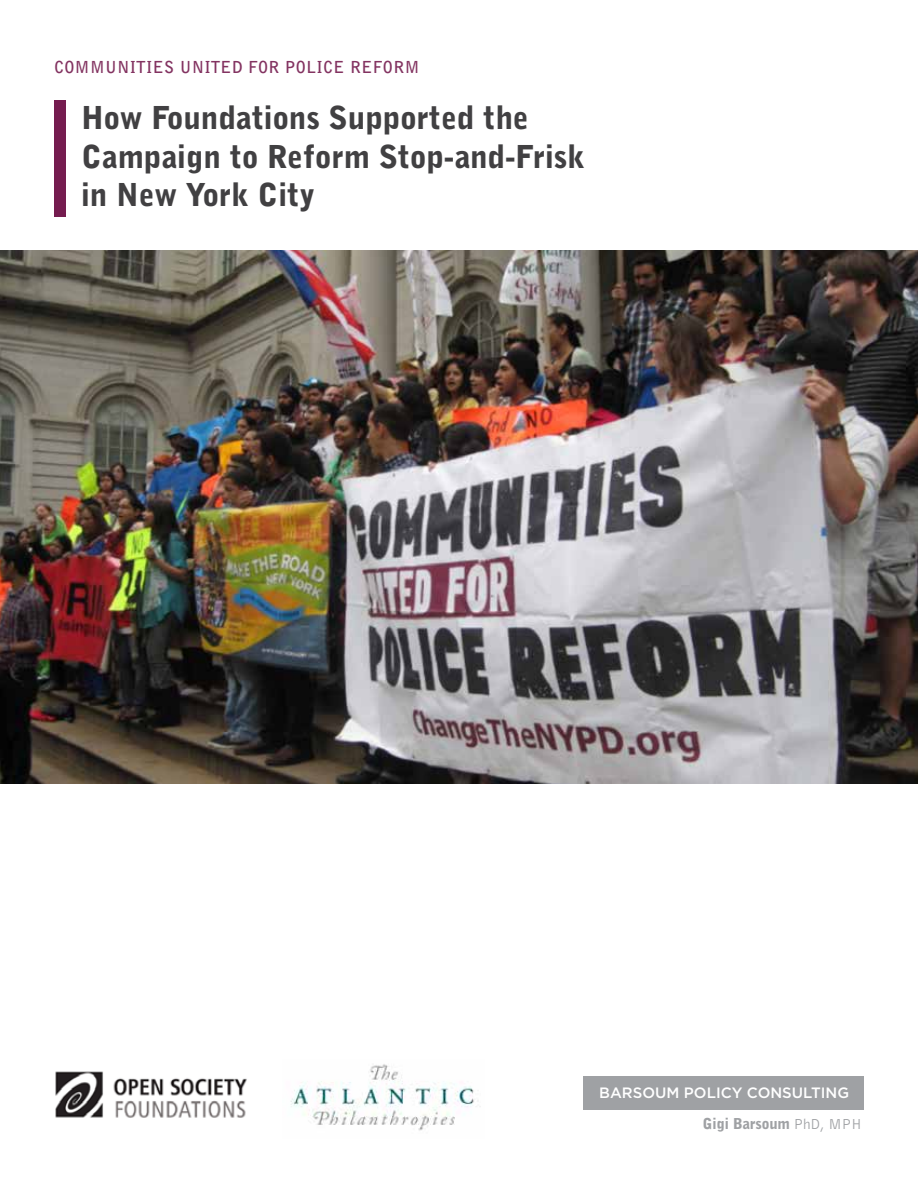
<style>
.page{position:relative;width:918px;height:1188px;background:#fff}
.page>*{position:absolute;margin:0;border:0;box-sizing:border-box;transform-origin:0 0}
.t1{font:900 31.5px/39px "Bell Gothic BT";color:#414042}
.t2{font:700 16.5px "Bell Gothic BT";letter-spacing:.025em;color:#833361}
.t3{font:500 15px "Gotham";color:#fff}
.t4{font:900 15px "Bell Gothic BT";letter-spacing:-.01em;color:#9fa1a4}
.s1{font-weight:400}
</style>
<div class="page">
<div style="left:54px;top:100px;width:11px;height:117px;background:#751c4f"></div>
<img style="left:55px;top:1071px;width:192px;height:47px">
<img style="left:290px;top:1064px;width:191px;height:67px">
<img style="left:0;top:250px;width:918px;height:534px">
<div style="left:584px;top:1076px;width:280px;height:33px;background:#9fa1a4"></div>
<p class="t2" style="left:54px;top:56px;width:367px">COMMUNITIES UNITED FOR POLICE REFORM</p>
<p class="t1" style="left:81px;top:97px;width:505px">How Foundations Supported the<br>Campaign to Reform Stop-and-Frisk in New York City</p>
<p class="t3" style="left:599px;top:1084px;width:251px">BARSOUM POLICY CONSULTING</p>
<p class="t4" style="left:703px;top:1114px;width:161px">Gigi Barsoum <span class="s1">PhD, MPH</span></p>
</div>
